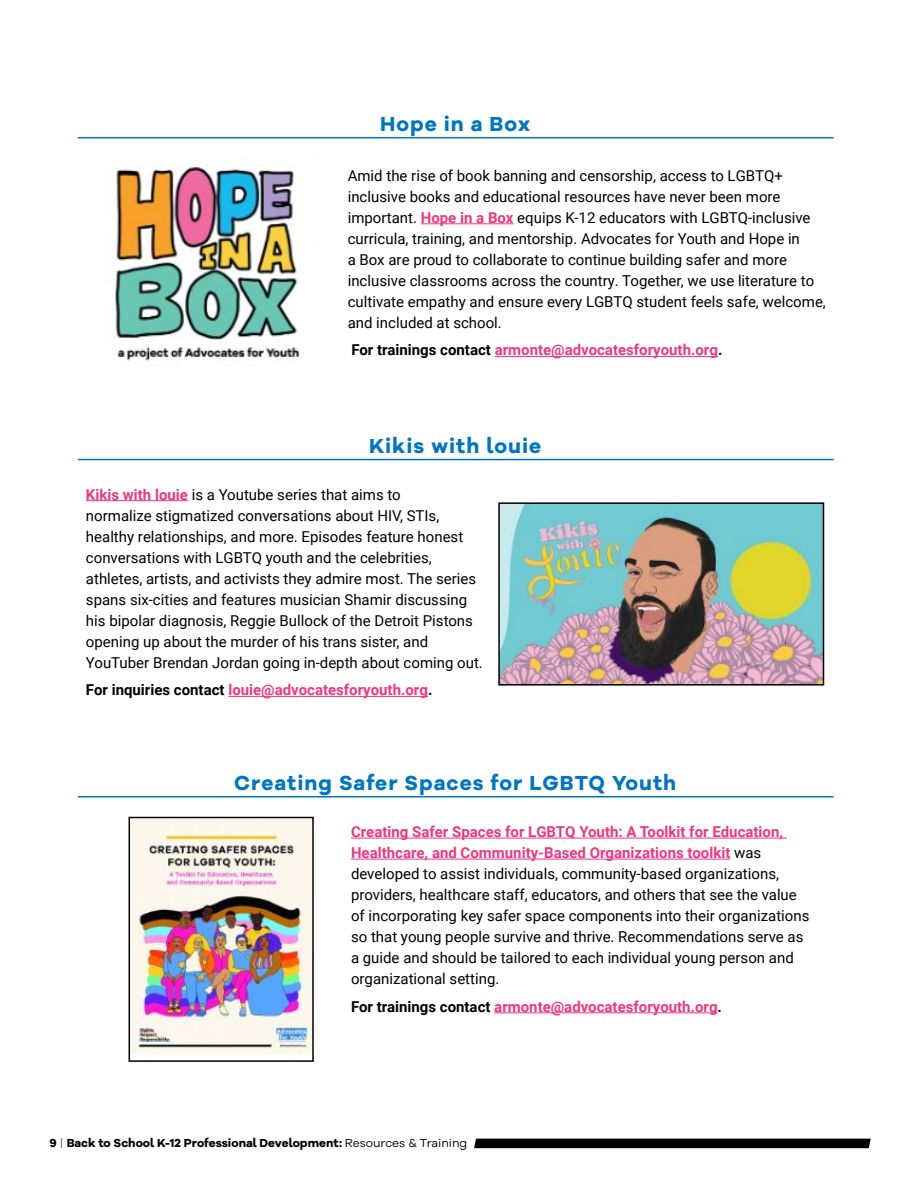
<style>
.page{position:relative;width:918px;height:1188px;background:#fff}
.page>*{position:absolute;margin:0;border:0;box-sizing:border-box;transform-origin:0 0}
.subtitle{font:700 21px "Galano Grotesque Alt";letter-spacing:.05em;color:#0076c0}
.Body{font:15px/21px "Roboto";color:#000}
.Body-2{font:700 15px "Roboto";color:#ee3780}
.Body-3{font:700 12px "Galano Grotesque Alt";color:#000}
.s1{font-weight:700;color:#ee3780}
.s2{color:#000}
.s3{font-weight:700;color:#ee3680}
.s4{font-weight:300}
.s5{font-weight:400}
</style>
<div class="page">
<hr style="left:421px;top:223px;width:93px;height:1px;background:#ee3780">
<hr style="left:495px;top:356px;width:223px;height:1px;background:#ee3780">
<hr style="left:78px;top:137px;width:756px;height:1px;background:#0076c0">
<hr style="left:86px;top:500px;width:102px;height:1px;background:#ee3680">
<hr style="left:228px;top:696px;width:200px;height:1px;background:#ee3780">
<hr style="left:78px;top:459px;width:756px;height:1px;background:#0076c0">
<hr style="left:351px;top:838px;width:436px;height:1px;background:#ee3780">
<hr style="left:351px;top:859px;width:379px;height:1px;background:#ee3780">
<hr style="left:494px;top:1012px;width:224px;height:1px;background:#ee3780">
<hr style="left:78px;top:796px;width:756px;height:2px;background:#0076c0">
<img style="left:132px;top:820px;width:179px;height:235px">
<div style="left:129px;top:817px;width:185px;height:245px;border:2px solid #000"></div>
<img style="left:501px;top:505px;width:320px;height:178px">
<div style="left:498px;top:502px;width:326px;height:184px;border:2px solid #000"></div>
<img style="left:114px;top:166px;width:186px;height:196px">
<div style="left:474px;top:1139px;width:397px;height:9px;background:#000"></div>
<p class="subtitle" style="left:380px;top:110px;width:152px">Hope in a Box</p>
<p class="Body" style="left:348px;top:164px;width:480px">Amid the rise of book banning and censorship, access to LGBTQ+ inclusive books and educational resources have never been more important. <span class="s1">Hope in a Box</span> equips K-12 educators with LGBTQ-inclusive curricula, training, and mentorship. Advocates for Youth and Hope in<br>a Box are proud to collaborate to continue building safer and more inclusive classrooms across the country. Together, we use literature to cultivate empathy and ensure every LGBTQ student feels safe, welcome, and included at school.</p>
<p class="Body-2" style="left:351px;top:340px;width:372px"><span class="s2">For trainings contact</span> armonte@advocatesforyouth.org<span class="s2">.</span></p>
<p class="subtitle" style="left:369px;top:432px;width:174px">Kikis with louie</p>
<p class="Body" style="left:86px;top:483px;width:398px"><span class="s3">Kikis with louie</span> is a Youtube series that aims to<br>normalize stigmatized conversations about HIV, STIs, healthy relationships, and more. Episodes feature honest conversations with LGBTQ youth and the celebrities, athletes, artists, and activists they admire most. The series spans six-cities and features musician Shamir discussing his bipolar diagnosis, Reggie Bullock of the Detroit Pistons opening up about the murder of his trans sister, and YouTuber Brendan Jordan going in-depth about coming out.</p>
<p class="Body-2" style="left:86px;top:679px;width:348px"><span class="s2">For inquiries contact</span> louie@advocatesforyouth.org<span class="s2">.</span></p>
<p class="subtitle" style="left:234px;top:769px;width:444px">Creating Safer Spaces for LGBTQ Youth</p>
<p class="Body" style="left:351px;top:821px;width:460px"><span class="s1">Creating Safer Spaces for LGBTQ Youth: A Toolkit for Education, Healthcare, and Community-Based Organizations toolkit</span> was developed to assist individuals, community-based organizations, providers, healthcare staff, educators, and others that see the value of incorporating key safer space components into their organizations so that young people survive and thrive. Recommendations serve as a guide and should be tailored to each individual young person and organizational setting.</p>
<p class="Body-2" style="left:351px;top:996px;width:372px"><span class="s2">For trainings contact</span> armonte@advocatesforyouth.org<span class="s2">.</span></p>
<p class="Body-3" style="left:50px;top:1135px;width:419px">9 <span class="s4">|</span> Back to School K-12 Professional Development: <span class="s5">Resources &amp; Training</span></p>
</div>
